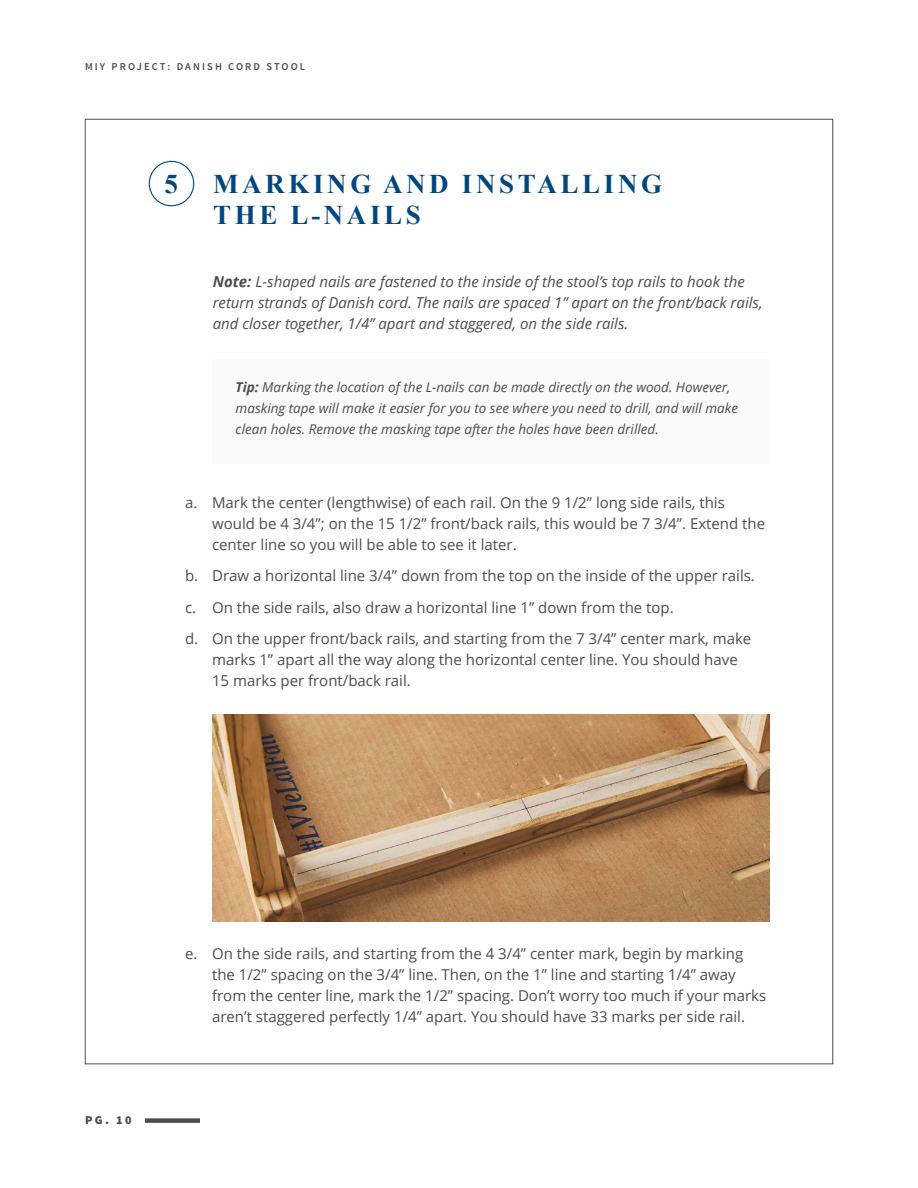
<style>
.page{position:relative;width:918px;height:1188px;background:#fff}
.page>*{position:absolute;margin:0;border:0;box-sizing:border-box;transform-origin:0 0}
.Title_H4{font:700 27px/31.5px "Times New Roman";letter-spacing:.135em;color:#00467f}
.t1{font:15px/21px "Open Sans";color:#4d4d4f}
.Caution{font:italic 15px/21px "Open Sans";color:#4d4d4f}
.Tips{font:italic 13.5px/21px "Open Sans";color:#4d4d4f}
.t2{font:900 12px "Source Sans Pro";color:#4d4d4f}
.t3{font:600 10.5px "Source Sans Pro";letter-spacing:.2em;color:#4d4d4f}
.s1{font-weight:700}
</style>
<div class="page">
<img style="left:213px;top:714px;width:556px;height:207px">
<div style="left:149px;top:161px;width:45px;height:45px;border:1px solid #00467f;border-radius:50%"></div>
<div style="left:213px;top:359px;width:556px;height:105px;background:#fafafa"></div>
<div style="left:145px;top:1118px;width:55px;height:5px;background:#4d4d4f"></div>
<p class="t3" style="left:85px;top:60px;width:222px">MIY PROJECT: DANISH CORD STOOL</p>
<h4 class="Title_H4" style="left:165px;top:167px;width:15px">5</h4>
<h4 class="Title_H4" style="left:213px;top:167px;width:451px">MARKING AND INSTALLING<br>THE L-NAILS</h4>
<p class="Caution" style="left:213px;top:271px;width:551px"><span class="s1">Note:</span> L-shaped nails are fastened to the inside of the stool’s top rails to hook the return strands of Danish cord. The nails are spaced 1” apart on the front/back rails, and closer together, 1/4” apart and staggered, on the side rails.</p>
<p class="Tips" style="left:236px;top:376px;width:504px"><span class="s1">Tip:</span> Marking the location of the L-nails can be made directly on the wood. However, masking tape will make it easier for you to see where you need to drill, and will make clean holes. Remove the masking tape after the holes have been drilled.</p>
<p class="t1" style="left:212px;top:491px;width:555px;text-indent:-27px">a. Mark the center (lengthwise) of each rail. On the 9 1/2” long side rails, this would be 4 3/4”; on the 15 1/2” front/back rails, this would be 7 3/4”. Extend the center line so you will be able to see it later.</p>
<p class="t1" style="left:185px;top:565px;width:571px">b. Draw a horizontal line 3/4” down from the top on the inside of the upper rails.</p>
<p class="t1" style="left:185px;top:596px;width:490px">c. On the side rails, also draw a horizontal line 1” down from the top.</p>
<p class="t1" style="left:212px;top:628px;width:541px;text-indent:-27px">d. On the upper front/back rails, and starting from the 7 3/4” center mark, make marks 1” apart all the way along the horizontal center line. You should have<br>15 marks per front/back rail.</p>
<p class="t2" style="left:85px;top:1112px;width:48px">PG. 10</p>
<p class="t1" style="left:212px;top:943px;width:556px;text-indent:-27px">e. On the side rails, and starting from the 4 3/4” center mark, begin by marking the 1/2” spacing on the 3/4” line. Then, on the 1” line and starting 1/4” away from the center line, mark the 1/2” spacing. Don’t worry too much if your marks aren’t staggered perfectly 1/4” apart. You should have 33 marks per side rail.</p>
</div>
